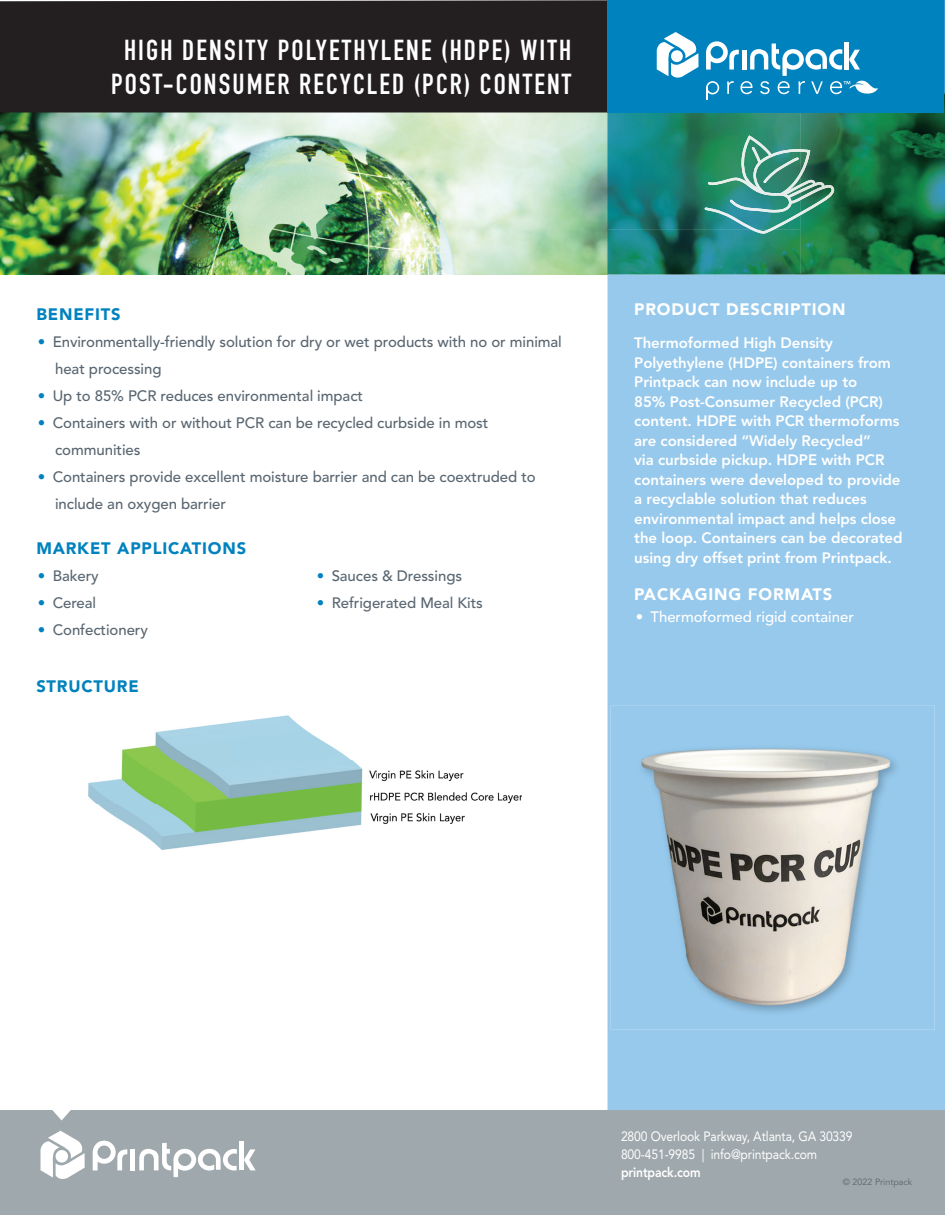
<style>
.page{position:relative;width:945px;height:1215px;background:#fff}
.page>*{position:absolute;margin:0;border:0;box-sizing:border-box;transform-origin:0 0}
.t1{font:700 28.5px/34.2px "DIN Condensed";letter-spacing:.075em;color:#fff;text-align:center}
.t2{font:900 16.5px "Avenir LT Std";letter-spacing:.05em;color:#0082be}
.t3{font:900 16.5px "Avenir LT Std";letter-spacing:.05em;color:#fff}
.t4{font:800 15px/19.5px "Avenir LT Std";letter-spacing:-.005em;color:#fff}
.t5{font:500 15px/27px "Avenir LT Std";letter-spacing:-.005em;color:#596671}
.t6{font:500 15px "Avenir LT Std";letter-spacing:-.005em;color:#fff}
.t7{font:13.5px/18px "Avenir LT Std";letter-spacing:-.01em;color:#fff;scale:.9 1}
.t8{font:800 13.5px "Avenir LT Std";letter-spacing:-.01em;color:#fff;scale:.9 1}
.t9{font:9px "Avenir LT Std";color:#596671}
.s1{color:#0082be}
</style>
<div class="page">
<img style="left:0;top:94px;width:945px;height:180px">
<div style="left:608px;top:274px;width:337px;height:836px;background:#97c9ec"></div>
<div style="left:0;top:0;width:607px;height:112px;background:#231f20"></div>
<div style="left:607px;top:0;width:337px;height:112px;background:#0082be"></div>
<svg style="left:657px;top:32px;width:42px;height:46px"></svg>
<svg style="left:706px;top:41px;width:172px;height:59px"></svg>
<div style="left:0;top:1110px;width:945px;height:105px;background:#9fa8ac"></div>
<svg style="left:52px;top:1110px;width:19px;height:10px"></svg>
<img style="left:705px;top:135px;width:129px;height:99px">
<img style="left:763px;top:157px;width:36px;height:26px">
<svg style="left:41px;top:1131px;width:44px;height:48px"></svg>
<svg style="left:93px;top:1141px;width:34px;height:29px"></svg>
<hr style="left:131px;top:1149px;width:4px;height:21px;background:#fff">
<div style="left:239px;top:1142px;width:5px;height:28px;background:#fff"></div>
<svg style="left:139px;top:1143px;width:98px;height:34px"></svg>
<svg style="left:244px;top:1149px;width:12px;height:21px"></svg>
<div style="left:611px;top:706px;width:324px;height:324px;background:#97c9ec"></div>
<img style="left:637px;top:744px;width:264px;height:273px">
<img style="left:88px;top:716px;width:434px;height:133px">
<h1 class="t1" style="left:111px;top:32px;width:462px">HIGH DENSITY POLYETHYLENE (HDPE) WITH<br>POST-CONSUMER RECYCLED (PCR) CONTENT</h1>
<p class="t2" style="left:36px;top:304px;width:86px">BENEFITS</p>
<p class="t5" style="left:55px;top:328px;width:508px;text-indent:-17px"><span class="s1">•</span> Environmentally-friendly solution for dry or wet products with no or minimal heat processing</p>
<p class="t5" style="left:38px;top:382px;width:327px"><span class="s1">•</span> Up to 85% PCR reduces environmental impact</p>
<p class="t5" style="left:55px;top:409px;width:435px;text-indent:-17px"><span class="s1">•</span> Containers with or without PCR can be recycled curbside in most communities</p>
<p class="t5" style="left:55px;top:463px;width:482px;text-indent:-17px"><span class="s1">•</span> Containers provide excellent moisture barrier and can be coextruded to include an oxygen barrier</p>
<p class="t2" style="left:36px;top:538px;width:211px">MARKET APPLICATIONS</p>
<p class="t5" style="left:38px;top:562px;width:62px"><span class="s1">•</span> Bakery</p>
<p class="t5" style="left:38px;top:589px;width:60px"><span class="s1">•</span> Cereal</p>
<p class="t5" style="left:38px;top:616px;width:112px"><span class="s1">•</span> Confectionery</p>
<p class="t5" style="left:317px;top:562px;width:147px"><span class="s1">•</span> Sauces &amp; Dressings</p>
<p class="t5" style="left:317px;top:589px;width:168px"><span class="s1">•</span> Refrigerated Meal Kits</p>
<p class="t2" style="left:36px;top:676px;width:104px">STRUCTURE</p>
<p class="t3" style="left:634px;top:300px;width:213px">PRODUCT DESCRIPTION</p>
<p class="t4" style="left:634px;top:334px;width:270px">Thermoformed High Density Polyethylene (HDPE) containers from Printpack can now include up to<br>85% Post-Consumer Recycled (PCR) content. HDPE with PCR thermoforms are considered “Widely Recycled”<br>via curbside pickup. HDPE with PCR containers were developed to provide a recyclable solution that reduces environmental impact and helps close the loop. Containers can be decorated using dry offset print from Printpack.</p>
<p class="t3" style="left:634px;top:585px;width:200px">PACKAGING FORMATS</p>
<p class="t6" style="left:636px;top:608px;width:220px">• Thermoformed rigid container</p>
<p class="t7" style="left:621px;top:1127px;width:259px">2800 Overlook Parkway, Atlanta, GA 30339<br>800-451-9985 | info@printpack.com</p>
<p class="t8" style="left:621px;top:1164px;width:90px">printpack.com</p>
<p class="t9" style="left:843px;top:1176px;width:71px">© 2022 Printpack</p>
</div>
